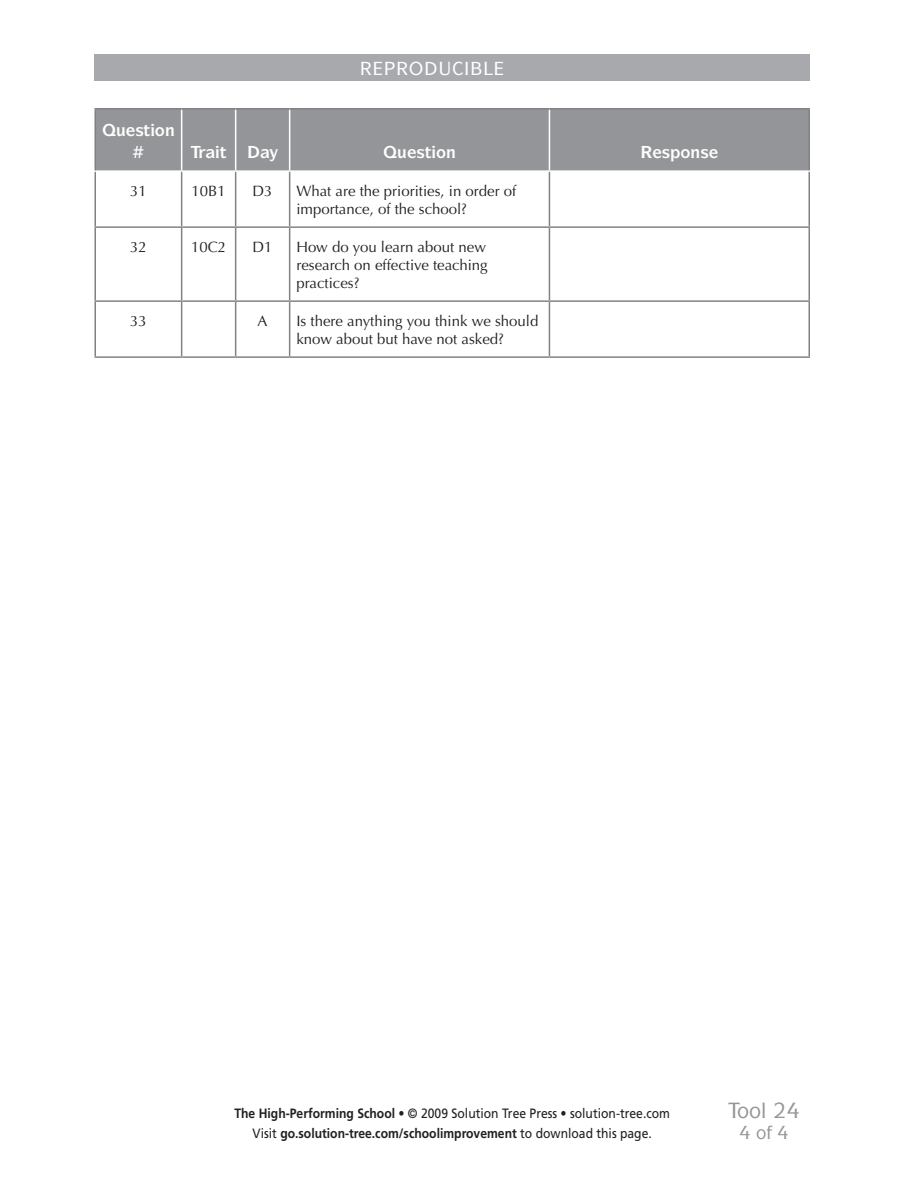
<style>
.page{position:relative;width:918px;height:1188px;background:#fff}
.page>*{position:absolute;margin:0;border:0;box-sizing:border-box;transform-origin:0 0}
.Tool_Number_footer{font:500 21px "Itc Symbol";color:#939598}
.of___new{font:500 18px "Itc Symbol";color:#939598}
.Table_Heading_1{font:700 16.5px "Itc Symbol";color:#fff}
.Table_Body_Text_Tigh{font:15px/18px "Optima LT Std";color:#231f20}
.t1{font:13.5px/19.5px "Frutiger LT Std";color:#231f20;text-align:center;scale:.9 1}
.s1{font-weight:700}
</style>
<div class="page">
<div style="left:94px;top:54px;width:716px;height:27px;background:#a8a9ad"></div>
<div style="left:96px;top:110px;width:712px;height:60px;background:#939598"></div>
<hr style="left:181px;top:109px;width:1px;height:61px;background:#fff">
<hr style="left:235px;top:109px;width:1px;height:61px;background:#fff">
<hr style="left:289px;top:109px;width:1px;height:61px;background:#fff">
<hr style="left:549px;top:109px;width:1px;height:61px;background:#fff">
<hr style="left:94px;top:172px;width:2px;height:54px;background:#808285">
<hr style="left:181px;top:172px;width:1px;height:54px;background:#808285">
<hr style="left:94px;top:226px;width:88px;height:2px;background:#808285">
<hr style="left:94px;top:228px;width:2px;height:72px;background:#808285">
<hr style="left:181px;top:228px;width:1px;height:72px;background:#808285">
<hr style="left:94px;top:300px;width:88px;height:2px;background:#808285">
<hr style="left:94px;top:302px;width:2px;height:54px;background:#808285">
<hr style="left:181px;top:302px;width:1px;height:54px;background:#808285">
<hr style="left:94px;top:356px;width:88px;height:2px;background:#808285">
<hr style="left:235px;top:172px;width:1px;height:54px;background:#808285">
<hr style="left:289px;top:172px;width:1px;height:54px;background:#808285">
<hr style="left:549px;top:172px;width:1px;height:54px;background:#808285">
<hr style="left:808px;top:172px;width:2px;height:54px;background:#808285">
<hr style="left:182px;top:226px;width:54px;height:2px;background:#808285">
<hr style="left:236px;top:226px;width:54px;height:2px;background:#808285">
<hr style="left:235px;top:228px;width:1px;height:72px;background:#808285">
<hr style="left:290px;top:226px;width:259px;height:2px;background:#808285">
<hr style="left:289px;top:228px;width:1px;height:72px;background:#808285">
<hr style="left:549px;top:226px;width:261px;height:2px;background:#808285">
<hr style="left:549px;top:228px;width:1px;height:72px;background:#808285">
<hr style="left:808px;top:228px;width:2px;height:72px;background:#808285">
<hr style="left:182px;top:300px;width:54px;height:2px;background:#808285">
<hr style="left:236px;top:300px;width:54px;height:2px;background:#808285">
<hr style="left:235px;top:302px;width:1px;height:54px;background:#808285">
<hr style="left:290px;top:300px;width:259px;height:2px;background:#808285">
<hr style="left:289px;top:302px;width:1px;height:54px;background:#808285">
<hr style="left:549px;top:300px;width:261px;height:2px;background:#808285">
<hr style="left:549px;top:302px;width:1px;height:54px;background:#808285">
<hr style="left:808px;top:302px;width:2px;height:54px;background:#808285">
<hr style="left:182px;top:356px;width:54px;height:2px;background:#808285">
<hr style="left:236px;top:356px;width:54px;height:2px;background:#808285">
<hr style="left:290px;top:356px;width:259px;height:2px;background:#808285">
<hr style="left:549px;top:356px;width:261px;height:2px;background:#808285">
<hr style="left:94px;top:108px;width:88px;height:2px;background:#808285">
<hr style="left:94px;top:109px;width:2px;height:61px;background:#808285">
<hr style="left:182px;top:108px;width:54px;height:2px;background:#808285">
<hr style="left:236px;top:108px;width:54px;height:2px;background:#808285">
<hr style="left:290px;top:108px;width:259px;height:2px;background:#808285">
<hr style="left:549px;top:108px;width:261px;height:2px;background:#808285">
<hr style="left:808px;top:109px;width:2px;height:61px;background:#808285">
<svg style="left:103px;top:124px;width:13px;height:12px"></svg>
<svg style="left:127px;top:127px;width:8px;height:9px"></svg>
<svg style="left:151px;top:124px;width:3px;height:12px"></svg>
<svg style="left:133px;top:146px;width:11px;height:12px"></svg>
<svg style="left:248px;top:146px;width:30px;height:15px"></svg>
<svg style="left:384px;top:145px;width:13px;height:13px"></svg>
<svg style="left:408px;top:149px;width:8px;height:9px"></svg>
<svg style="left:432px;top:145px;width:3px;height:13px"></svg>
<svg style="left:642px;top:146px;width:19px;height:12px"></svg>
<svg style="left:671px;top:149px;width:9px;height:12px"></svg>
<svg style="left:709px;top:149px;width:9px;height:9px"></svg>
<svg style="left:191px;top:145px;width:35px;height:13px"></svg>
<p class="Table_Heading_1" style="left:116px;top:119px;width:60px">◆ ▲▼□■</p>
<p class="Table_Heading_1" style="left:397px;top:141px;width:60px">◆ ▲▼□■</p>
<p class="Table_Heading_1" style="left:662px;top:141px;width:48px">▲ □■▲</p>
<p class="Table_Body_Text_Tigh" style="left:130px;top:182px;width:18px">31</p>
<p class="Table_Body_Text_Tigh" style="left:192px;top:182px;width:36px">10B1</p>
<p class="Table_Body_Text_Tigh" style="left:253px;top:182px;width:22px">D3</p>
<p class="Table_Body_Text_Tigh" style="left:296px;top:182px;width:222px">What are the priorities, in order of importance, of the school?</p>
<p class="Table_Body_Text_Tigh" style="left:130px;top:238px;width:18px">32</p>
<p class="Table_Body_Text_Tigh" style="left:191px;top:238px;width:37px">10C2</p>
<p class="Table_Body_Text_Tigh" style="left:253px;top:238px;width:22px">D1</p>
<p class="Table_Body_Text_Tigh" style="left:296px;top:238px;width:193px;text-align:justify">How do you learn about new research on effective teaching practices?</p>
<p class="Table_Body_Text_Tigh" style="left:130px;top:312px;width:18px">33</p>
<p class="Table_Body_Text_Tigh" style="left:258px;top:312px;width:12px">A</p>
<p class="Table_Body_Text_Tigh" style="left:296px;top:312px;width:244px">Is there anything you think we should know about but have not asked?</p>
<p class="t1" style="left:234px;top:1104px;width:485px"><span class="s1">The High-Performing School •</span> © 2009 Solution Tree Press • solution-tree.com<br>Visit <span class="s1">go.solution-tree.com/schoolimprovement</span> to download this page.</p>
<p class="Tool_Number_footer" style="left:737px;top:1097px;width:64px">□□● ✔</p>
<p class="of___new" style="left:739px;top:1121px;width:51px">✔ □ ✔</p>
</div>
